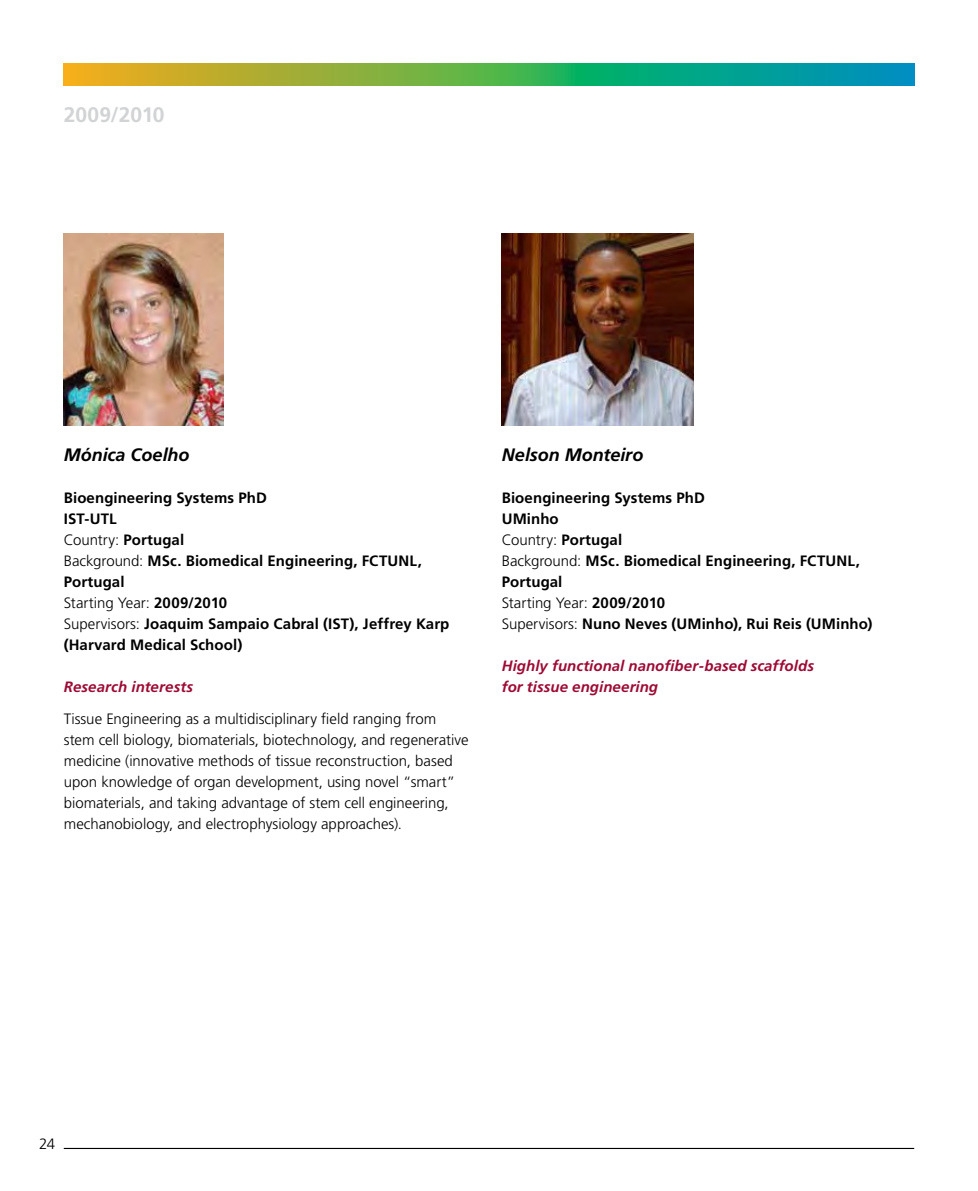
<style>
.page{position:relative;width:978px;height:1191px;background:#fff}
.page>*{position:absolute;margin:0;border:0;box-sizing:border-box;transform-origin:0 0}
.t1{font:700 21px "Frutiger LT Std";color:#d1d3d4}
.t2{font:italic 700 18px "Frutiger LT Std";letter-spacing:-.005em;color:#000}
.t3{font:700 15px/21px "Frutiger LT Std";letter-spacing:.005em;color:#000}
.t4{font:300 15px/21px "Frutiger LT Std";color:#000}
.t5{font:italic 700 15px/21px "Frutiger LT Std";letter-spacing:.005em;color:#9e0a34}
.s1{font-weight:300}
</style>
<div class="page">
<svg style="left:64px;top:64px;width:850px;height:21px;background:#59a95c"></svg>
<hr style="left:64px;top:1147px;width:850px;height:2px;background:#000">
<img style="left:502px;top:234px;width:191px;height:191px">
<img style="left:64px;top:234px;width:159px;height:191px">
<h1 class="t1" style="left:64px;top:102px;width:102px">2009/2010</h1>
<p class="t2" style="left:64px;top:444px;width:127px">Mónica Coelho</p>
<p class="t3" style="left:64px;top:488px;width:387px">Bioengineering Systems PhD<br>IST‑UTL<br><span class="s1">Country:</span> Portugal<br><span class="s1">Background:</span> MSc. Biomedical Engineering, FCTUNL,<br>Portugal<br><span class="s1">Starting Year:</span> 2009/2010<br><span class="s1">Supervisors:</span> Joaquim Sampaio Cabral (IST), Jeffrey Karp (Harvard Medical School)</p>
<p class="t5" style="left:64px;top:677px;width:131px">Research interests</p>
<p class="t4" style="left:64px;top:708px;width:406px">Tissue Engineering as a multidisciplinary field ranging from stem cell biology, biomaterials, biotechnology, and regenerative medicine (innovative methods of tissue reconstruction, based upon knowledge of organ development, using novel “smart” biomaterials, and taking advantage of stem cell engineering, mechanobiology, and electrophysiology approaches).</p>
<p class="t2" style="left:502px;top:444px;width:143px">Nelson Monteiro</p>
<p class="t3" style="left:502px;top:488px;width:372px">Bioengineering Systems PhD<br>UMinho<br><span class="s1">Country:</span> Portugal<br><span class="s1">Background:</span> MSc. Biomedical Engineering, FCTUNL,<br>Portugal<br><span class="s1">Starting Year:</span> 2009/2010<br><span class="s1">Supervisors:</span> Nuno Neves (UMinho), Rui Reis (UMinho)</p>
<p class="t5" style="left:502px;top:656px;width:314px">Highly functional nanofiber‑based scaffolds for tissue engineering</p>
<p class="t4" style="left:39px;top:1133px;width:18px">24</p>
</div>
